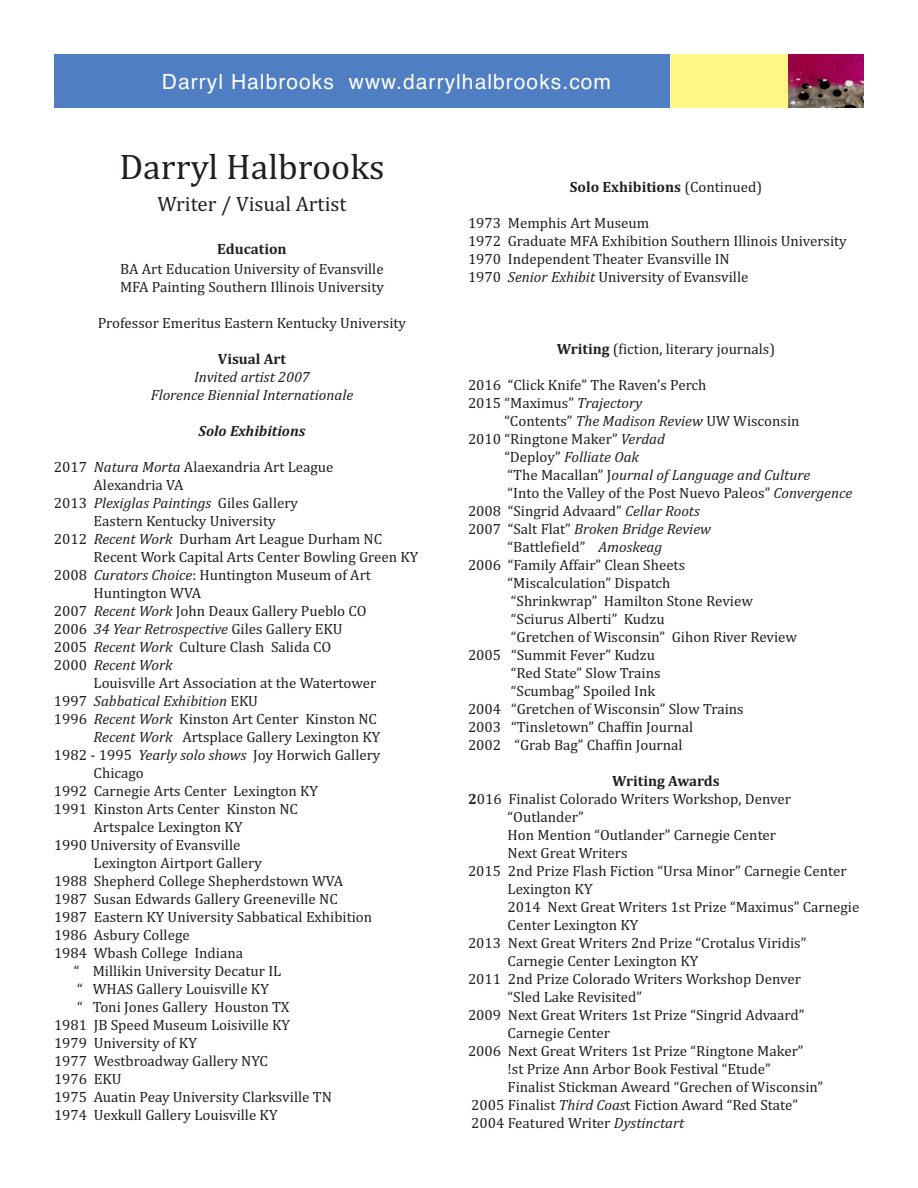
<style>
.page{position:relative;width:918px;height:1188px;background:#fff}
.page>*{position:absolute;margin:0;border:0;box-sizing:border-box;transform-origin:0 0}
.t1{font:36px "Cambria";color:#231f20}
.t2{font:21px "Helvetica";letter-spacing:.05em;color:#fff}
.t3{font:21px "Cambria";color:#231f20}
.t4{font:15px/18px "Cambria";color:#231f20}
.t5{font:italic 15px/18px "Cambria";color:#231f20;text-align:center}
.t6{font:700 15px "Cambria";color:#231f20}
.t7{font:italic 700 15px "Cambria";color:#231f20}
.s1{font-style:italic}
.s2{font-style:normal}
.s3{font-weight:400}
.s4{font-weight:700}
</style>
<div class="page">
<div style="left:54px;top:54px;width:617px;height:54px;background:#4f7ec2"></div>
<div style="left:671px;top:54px;width:118px;height:54px;background:#fff685"></div>
<img style="left:789px;top:54px;width:75px;height:54px">
<h2 class="t2" style="left:162px;top:69px;width:451px">Darryl Halbrooks www.darrylhalbrooks.com</h2>
<h1 class="t1" style="left:119px;top:146px;width:267px">Darryl Halbrooks</h1>
<h2 class="t3" style="left:157px;top:191px;width:191px">Writer / Visual Artist</h2>
<p class="t6" style="left:217px;top:240px;width:71px">Education</p>
<p class="t4" style="left:120px;top:260px;width:265px">BA Art Education University of Evansville<br>MFA Painting Southern Illinois University</p>
<p class="t4" style="left:98px;top:314px;width:310px">Professor Emeritus Eastern Kentucky University</p>
<p class="t6" style="left:218px;top:351px;width:70px">Visual Art</p>
<p class="t5" style="left:151px;top:368px;width:204px">Invited artist 2007<br>Florence Biennial Internationale</p>
<p class="t7" style="left:199px;top:423px;width:108px">Solo Exhibitions</p>
<p class="t4" style="left:54px;top:458px;width:281px">2017 <span class="s1">Natura Morta</span> Alaexandria Art League</p>
<p class="t4" style="left:94px;top:476px;width:91px">Alexandria VA</p>
<p class="t5" style="left:54px;top:494px;width:246px"><span class="s2">2013</span> Plexiglas Paintings <span class="s2">Giles Gallery</span></p>
<p class="t4" style="left:94px;top:512px;width:184px">Eastern Kentucky University</p>
<p class="t4" style="left:54px;top:530px;width:330px">2012 <span class="s1">Recent Work</span> Durham Art League Durham NC</p>
<p class="t4" style="left:94px;top:548px;width:326px">Recent Work Capital Arts Center Bowling Green KY</p>
<p class="t4" style="left:54px;top:566px;width:318px">2008 <span class="s1">Curators Choice</span>: Huntington Museum of Art</p>
<p class="t4" style="left:94px;top:584px;width:109px">Huntington WVA</p>
<p class="t4" style="left:54px;top:602px;width:314px">2007 <span class="s1">Recent Work</span> John Deaux Gallery Pueblo CO</p>
<p class="t4" style="left:54px;top:620px;width:290px">2006 <span class="s1">34 Year Retrospective</span> Giles Gallery EKU</p>
<p class="t4" style="left:54px;top:638px;width:279px">2005 <span class="s1">Recent Work</span> Culture Clash Salida CO</p>
<p class="t5" style="left:54px;top:656px;width:120px"><span class="s2">2000</span> Recent Work</p>
<p class="t4" style="left:94px;top:674px;width:284px">Louisville Art Association at the Watertower</p>
<p class="t5" style="left:54px;top:692px;width:205px"><span class="s2">1997</span> Sabbatical Exhibition <span class="s2">EKU</span></p>
<p class="t4" style="left:54px;top:710px;width:325px">1996 <span class="s1">Recent Work</span> Kinston Art Center Kinston NC</p>
<p class="t4" style="left:94px;top:728px;width:288px"><span class="s1">Recent Work</span> Artsplace Gallery Lexington KY</p>
<p class="t4" style="left:54px;top:746px;width:328px">1982 - 1995 <span class="s1">Yearly solo shows</span> Joy Horwich Gallery</p>
<p class="t4" style="left:94px;top:764px;width:52px">Chicago</p>
<p class="t4" style="left:54px;top:782px;width:266px">1992 Carnegie Arts Center Lexington KY</p>
<p class="t4" style="left:54px;top:800px;width:246px">1991 Kinston Arts Center Kinston NC</p>
<p class="t4" style="left:94px;top:818px;width:151px">Artspalce Lexington KY</p>
<p class="t4" style="left:54px;top:836px;width:188px">1990 University of Evansville</p>
<p class="t4" style="left:94px;top:854px;width:170px">Lexington Airtport Gallery</p>
<p class="t4" style="left:54px;top:872px;width:291px">1988 Shepherd College Shepherdstown WVA</p>
<p class="t4" style="left:54px;top:890px;width:285px">1987 Susan Edwards Gallery Greeneville NC</p>
<p class="t4" style="left:54px;top:908px;width:320px">1987 Eastern KY University Sabbatical Exhibition</p>
<p class="t4" style="left:54px;top:926px;width:137px">1986 Asbury College</p>
<p class="t4" style="left:54px;top:944px;width:191px">1984 Wbash College Indiana</p>
<p class="t4" style="left:74px;top:962px;width:209px">“ Millikin University Decatur IL</p>
<p class="t4" style="left:77px;top:980px;width:193px">“ WHAS Gallery Louisville KY</p>
<p class="t4" style="left:77px;top:998px;width:214px">“ Toni Jones Gallery Houston TX</p>
<p class="t4" style="left:54px;top:1016px;width:238px">1981 JB Speed Museum Loisiville KY</p>
<p class="t4" style="left:54px;top:1034px;width:144px">1979 University of KY</p>
<p class="t4" style="left:54px;top:1052px;width:215px">1977 Westbroadway Gallery NYC</p>
<p class="t4" style="left:54px;top:1070px;width:69px">1976 EKU</p>
<p class="t4" style="left:54px;top:1088px;width:279px">1975 Auatin Peay University Clarksville TN</p>
<p class="t4" style="left:54px;top:1106px;width:225px">1974 Uexkull Gallery Louisville KY</p>
<p class="t6" style="left:570px;top:178px;width:194px">Solo Exhibitions <span class="s3">(Continued)</span></p>
<p class="t4" style="left:468px;top:213px;width:380px">1973 Memphis Art Museum<br>1972 Graduate MFA Exhibition Southern Illinois University 1970 Independent Theater Evansville IN<br>1970 <span class="s1">Senior Exhibit</span> University of Evansville</p>
<p class="t4" style="left:557px;top:339px;width:220px"><span class="s4">Writing</span> (fiction, literary journals)</p>
<p class="t4" style="left:468px;top:375px;width:240px">2016 “Click Knife” The Raven’s Perch<br>2015 “Maximus” <span class="s1">Trajectory</span></p>
<p class="t4" style="left:504px;top:411px;width:297px">“Contents” <span class="s1">The Madison Review</span> UW Wisconsin</p>
<p class="t4" style="left:468px;top:429px;width:199px">2010 “Ringtone Maker” <span class="s1">Verdad</span></p>
<p class="t5" style="left:504px;top:447px;width:136px"><span class="s2">“Deploy”</span> Folliate Oak</p>
<p class="t5" style="left:508px;top:465px;width:304px"><span class="s2">“The Macallan” J</span>ournal of Language and Culture</p>
<p class="t4" style="left:508px;top:483px;width:346px">“Into the Valley of the Post Nuevo Paleos” <span class="s1">Convergence</span></p>
<p class="t4" style="left:468px;top:501px;width:233px">2008 “Singrid Advaard” <span class="s1">Cellar Roots</span></p>
<p class="t5" style="left:468px;top:519px;width:245px"><span class="s2">2007 “Salt Flat”</span> Broken Bridge Review</p>
<p class="t4" style="left:508px;top:537px;width:156px">“Battlefield” <span class="s1">Amoskeag</span></p>
<p class="t4" style="left:468px;top:555px;width:219px">2006 “Family Affair” Clean Sheets</p>
<p class="t4" style="left:508px;top:573px;width:164px">“Miscalculation” Dispatch</p>
<p class="t4" style="left:511px;top:591px;width:244px">“Shrinkwrap” Hamilton Stone Review</p>
<p class="t4" style="left:511px;top:609px;width:155px">“Sciurus Alberti” Kudzu</p>
<p class="t4" style="left:511px;top:627px;width:288px">“Gretchen of Wisconsin” Gihon River Review</p>
<p class="t4" style="left:468px;top:645px;width:189px">2005 “Summit Fever” Kudzu</p>
<p class="t4" style="left:511px;top:663px;width:151px">“Red State” Slow Trains</p>
<p class="t4" style="left:511px;top:681px;width:146px">“Scumbag” Spoiled Ink</p>
<p class="t4" style="left:468px;top:699px;width:277px">2004 “Gretchen of Wisconsin” Slow Trains</p>
<p class="t4" style="left:468px;top:717px;width:227px">2003 “Tinsletown” Chaffin Journal</p>
<p class="t4" style="left:468px;top:735px;width:216px">2002 “Grab Bag” Chaffin Journal</p>
<p class="t6" style="left:612px;top:772px;width:109px">Writing Awards</p>
<p class="t4" style="left:468px;top:789px;width:325px"><span class="s4">2</span>016 Finalist Colorado Writers Workshop, Denver</p>
<p class="t4" style="left:508px;top:807px;width:78px">“Outlander”</p>
<p class="t4" style="left:508px;top:825px;width:270px">Hon Mention “Outlander” Carnegie Center</p>
<p class="t4" style="left:508px;top:843px;width:121px">Next Great Writers</p>
<p class="t4" style="left:468px;top:861px;width:380px">2015 2nd Prize Flash Fiction “Ursa Minor” Carnegie Center</p>
<p class="t4" style="left:508px;top:879px;width:86px">Lexington KY</p>
<p class="t4" style="left:508px;top:897px;width:353px">2014 Next Great Writers 1st Prize “Maximus” Carnegie</p>
<p class="t4" style="left:508px;top:915px;width:132px">Center Lexington KY</p>
<p class="t4" style="left:468px;top:933px;width:340px">2013 Next Great Writers 2nd Prize “Crotalus Viridis”</p>
<p class="t4" style="left:508px;top:951px;width:192px">Carnegie Center Lexington KY</p>
<p class="t4" style="left:468px;top:969px;width:335px">2011 2nd Prize Colorado Writers Workshop Denver</p>
<p class="t4" style="left:508px;top:987px;width:136px">“Sled Lake Revisited”</p>
<p class="t4" style="left:468px;top:1005px;width:338px">2009 Next Great Writers 1st Prize “Singrid Advaard”</p>
<p class="t4" style="left:508px;top:1023px;width:104px">Carnegie Center</p>
<p class="t4" style="left:468px;top:1041px;width:337px">2006 Next Great Writers 1st Prize “Ringtone Maker”</p>
<p class="t4" style="left:508px;top:1059px;width:265px">!st Prize Ann Arbor Book Festival “Etude”</p>
<p class="t4" style="left:508px;top:1077px;width:317px">Finalist Stickman Aweard “Grechen of Wisconsin”</p>
<p class="t4" style="left:471px;top:1095px;width:328px">2005 Finalist <span class="s1">Third Coas</span>t Fiction Award “Red State”</p>
<p class="t4" style="left:471px;top:1113px;width:215px">2004 Featured Writer <span class="s1">Dystinctart</span></p>
</div>
